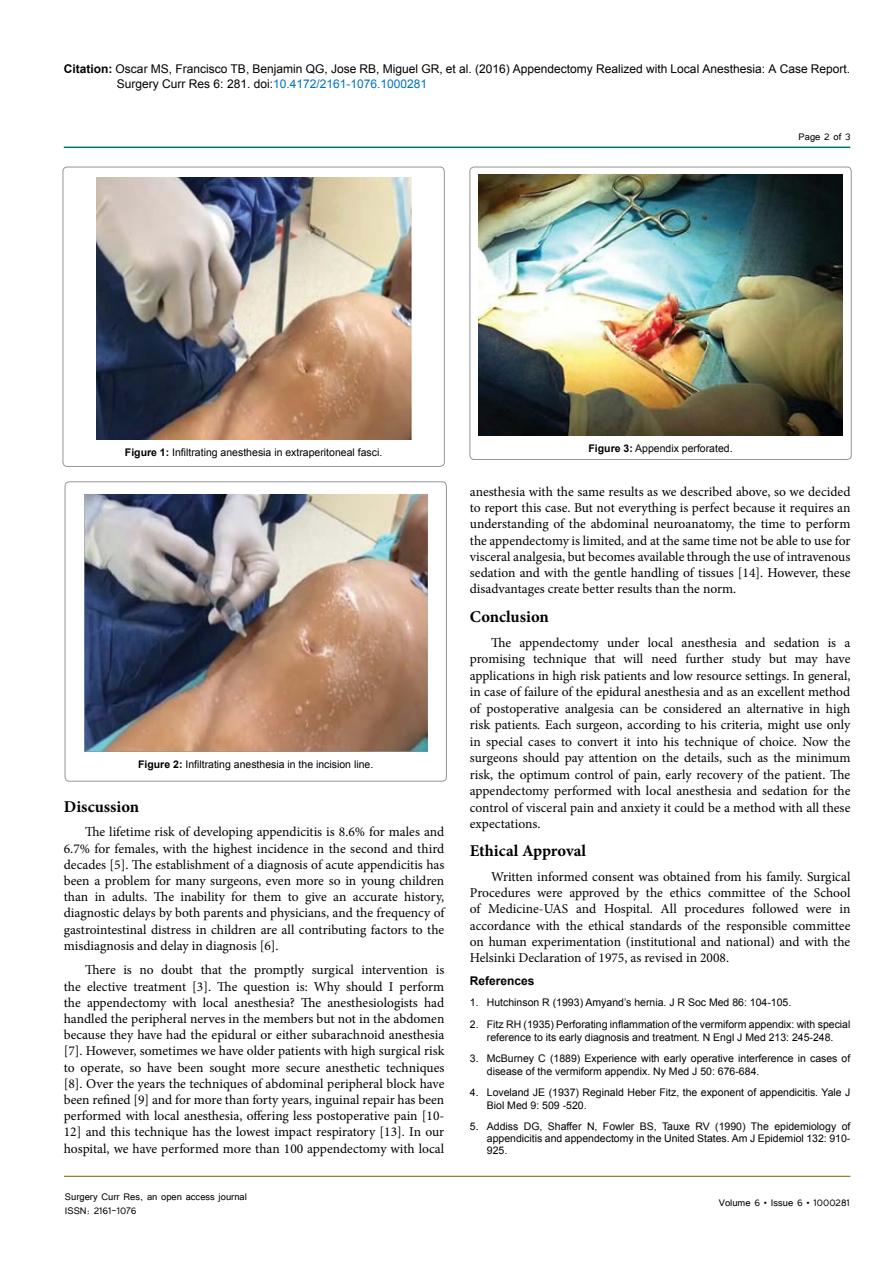
<style>
.page{position:relative;width:893px;height:1263px;background:#fff}
.page>*{position:absolute;margin:0;border:0;box-sizing:border-box;transform-origin:0 0}
.t1{font:700 16.5px "Minion Pro";color:#000}
.t2{font:13.5px/16.2px "Minion Pro";color:#000;text-align:justify}
.t3{font:12px/14.4px "Arial";color:#000}
.t4{font:12px/14.4px "Tunga";color:#000}
.t5{font:700 12px "Arial";color:#000}
.t6{font:10.5px/12.9px "Arial";color:#000}
.s1{font-weight:700}
.s2{color:#0072bc}
</style>
<div class="page">
<hr style="left:64px;top:147px;width:786px;height:1px;background:#007071">
<hr style="left:64px;top:1176px;width:786px;height:1px;background:#7f5d00">
<img style="left:96px;top:178px;width:315px;height:262px">
<div style="left:63px;top:167px;width:381px;height:299px;border:1px solid #939598;border-radius:4px"></div>
<img style="left:84px;top:495px;width:343px;height:257px">
<div style="left:65px;top:482px;width:381px;height:299px;border:1px solid #939598;border-radius:4px"></div>
<img style="left:479px;top:175px;width:364px;height:260px">
<div style="left:470px;top:167px;width:381px;height:292px;border:1px solid #939598;border-radius:4px"></div>
<p class="t3" style="left:117px;top:62px;width:735px;text-indent:-53px"><span class="s1">Citation:</span> Oscar MS, Francisco TB, Benjamin QG, Jose RB, Miguel GR, et al. (2016) Appendectomy Realized with Local Anesthesia: A Case Report.<br>Surgery Curr Res 6: 281. doi:<span class="s2">10.4172/2161-1076.1000281</span></p>
<p class="t4" style="left:799px;top:128px;width:53px">Page 2 of 3</p>
<p class="t6" style="left:125px;top:446px;width:259px"><span class="s1">Figure 1:</span> Infiltrating anesthesia in extraperitoneal fasci.</p>
<p class="t6" style="left:138px;top:758px;width:237px"><span class="s1">Figure 2:</span> Infiltrating anesthesia in the incision line.</p>
<p class="t1" style="left:64px;top:795px;width:77px">Discussion</p>
<p class="t2" style="left:64px;top:824px;width:382px;text-indent:21px">The lifetime risk of developing appendicitis is 8.6% for males and 6.7% for females, with the highest incidence in the second and third decades [5]. The establishment of a diagnosis of acute appendicitis has been a problem for many surgeons, even more so in young children than in adults. The inability for them to give an accurate history, diagnostic delays by both parents and physicians, and the frequency of gastrointestinal distress in children are all contributing factors to the misdiagnosis and delay in diagnosis [6].</p>
<p class="t2" style="left:64px;top:962px;width:382px;text-indent:21px">There is no doubt that the promptly surgical intervention is the elective treatment [3]. The question is: Why should I perform the appendectomy with local anesthesia? The anesthesiologists had handled the peripheral nerves in the members but not in the abdomen because they have had the epidural or either subarachnoid anesthesia [7]. However, sometimes we have older patients with high surgical risk to operate, so have been sought more secure anesthetic techniques [8]. Over the years the techniques of abdominal peripheral block have been refined [9] and for more than forty years, inguinal repair has been performed with local anesthesia, offering less postoperative pain [10- 12] and this technique has the lowest impact respiratory [13]. In our hospital, we have performed more than 100 appendectomy with local</p>
<p class="t4" style="left:65px;top:1188px;width:183px">Surgery Curr Res, an open access journal<br>ISSN: 2161-1076</p>
<p class="t6" style="left:588px;top:441px;width:146px"><span class="s1">Figure 3:</span> Appendix perforated.</p>
<p class="t2" style="left:470px;top:484px;width:382px">anesthesia with the same results as we described above, so we decided to report this case. But not everything is perfect because it requires an understanding of the abdominal neuroanatomy, the time to perform the appendectomy is limited, and at the same time not be able to use for visceral analgesia, but becomes available through the use of intravenous sedation and with the gentle handling of tissues [14]. However, these disadvantages create better results than the norm.</p>
<p class="t1" style="left:470px;top:605px;width:81px">Conclusion</p>
<p class="t2" style="left:470px;top:634px;width:382px;text-indent:21px">The appendectomy under local anesthesia and sedation is a promising technique that will need further study but may have applications in high risk patients and low resource settings. In general, in case of failure of the epidural anesthesia and as an excellent method of postoperative analgesia can be considered an alternative in high risk patients. Each surgeon, according to his criteria, might use only in special cases to convert it into his technique of choice. Now the surgeons should pay attention on the details, such as the minimum risk, the optimum control of pain, early recovery of the patient. The appendectomy performed with local anesthesia and sedation for the control of visceral pain and anxiety it could be a method with all these expectations.</p>
<p class="t1" style="left:470px;top:839px;width:118px">Ethical Approval</p>
<p class="t2" style="left:470px;top:869px;width:382px;text-indent:21px">Written informed consent was obtained from his family. Surgical Procedures were approved by the ethics committee of the School of Medicine-UAS and Hospital. All procedures followed were in accordance with the ethical standards of the responsible committee on human experimentation (institutional and national) and with the Helsinki Declaration of 1975, as revised in 2008.</p>
<p class="t5" style="left:470px;top:973px;width:66px">References</p>
<p class="t6" style="left:470px;top:996px;width:323px">1. Hutchinson R (1993) Amyand’s hernia. J R Soc Med 86: 104-105.</p>
<p class="t6" style="left:470px;top:1018px;width:382px;text-align:center">2. Fitz RH (1935) Perforating inflammation of the vermiform appendix: with special reference to its early diagnosis and treatment. N Engl J Med 213: 245-248.</p>
<p class="t6" style="left:487px;top:1052px;width:365px;text-indent:-17px">3. McBurney C (1889) Experience with early operative interference in cases of disease of the vermiform appendix. Ny Med J 50: 676-684.</p>
<p class="t6" style="left:487px;top:1086px;width:365px;text-indent:-17px">4. Loveland JE (1937) Reginald Heber Fitz, the exponent of appendicitis. Yale J<br>Biol Med 9: 509 -520.</p>
<p class="t6" style="left:487px;top:1120px;width:365px;line-height:12px;text-align:justify;text-indent:-17px">5. Addiss DG, Shaffer N, Fowler BS, Tauxe RV (1990) The epidemiology of appendicitis and appendectomy in the United States. Am J Epidemiol 132: 910- 925.</p>
<p class="t4" style="left:719px;top:1194px;width:133px">Volume 6 • Issue 6 • 1000281</p>
</div>
